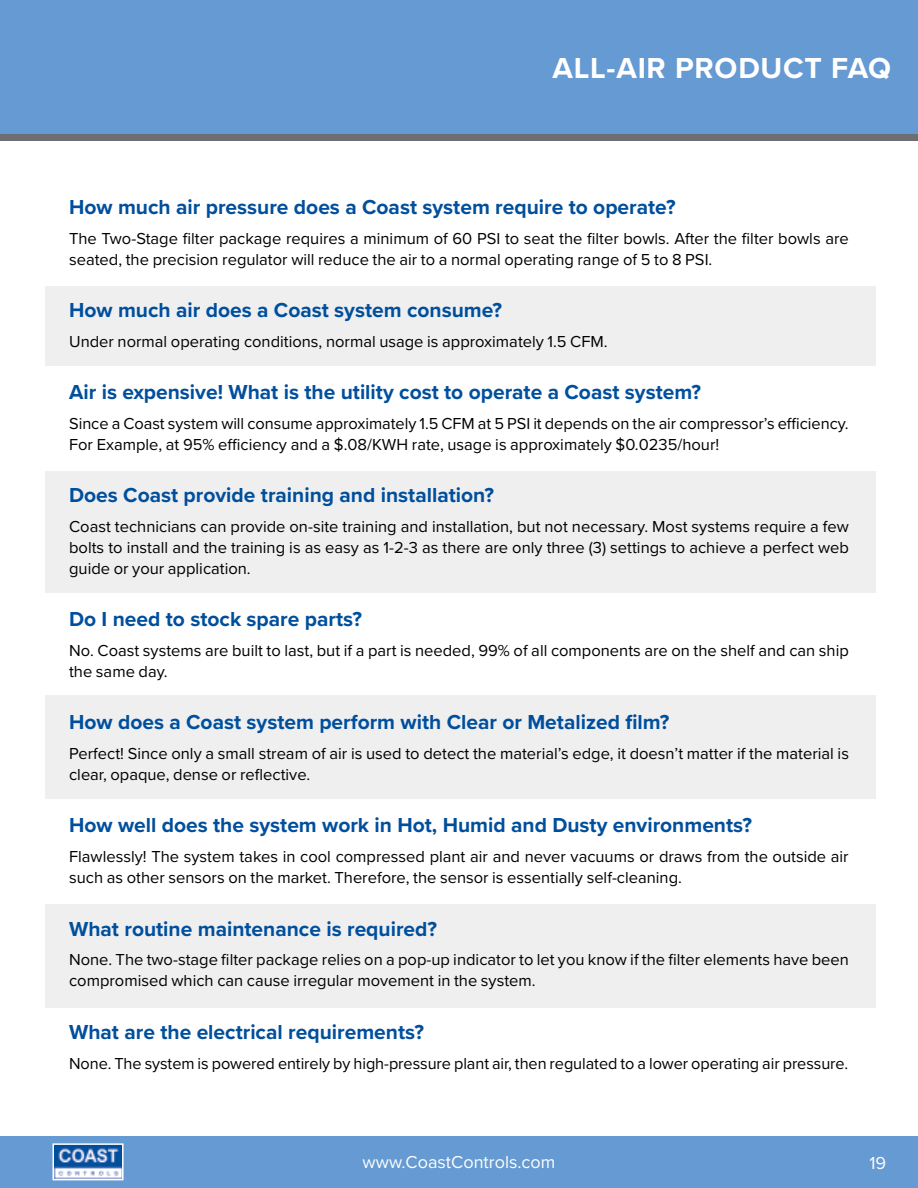
<style>
.page{position:relative;width:918px;height:1188px;background:#fff}
.page>*{position:absolute;margin:0;border:0;box-sizing:border-box;transform-origin:0 0}
.t1{font:700 30px "Proxima Nova";letter-spacing:.025em;color:#fff}
.t2{font:700 21px "Proxima Nova";color:#004f9d}
.t3{font:18px "Proxima Nova";color:#fff}
.t4{font:16.5px/21px "Proxima Nova";color:#000}
</style>
<div class="page">
<div style="left:0;top:134px;width:918px;height:6px;background:#6d6e71"></div>
<div style="left:0;top:0;width:918px;height:134px;background:#659ad2"></div>
<div style="left:0;top:1136px;width:918px;height:52px;background:#659ad2"></div>
<svg style="left:52px;top:1143px;width:72px;height:38px;background:#7ea1cc"></svg>
<div style="left:45px;top:286px;width:831px;height:79px;background:#efeff0"></div>
<div style="left:45px;top:471px;width:831px;height:121px;background:#efeff0"></div>
<div style="left:45px;top:696px;width:831px;height:103px;background:#efeff0"></div>
<div style="left:45px;top:904px;width:831px;height:104px;background:#efeff0"></div>
<h1 class="t1" style="left:553px;top:45px;width:340px">ALL-AIR PRODUCT FAQ</h1>
<p class="t2" style="left:69px;top:191px;width:608px">How much air pressure does a Coast system require to operate?</p>
<p class="t4" style="left:69px;top:227px;width:781px">The Two-Stage filter package requires a minimum of 60 PSI to seat the filter bowls. After the filter bowls are seated, the precision regulator will reduce the air to a normal operating range of 5 to 8 PSI.</p>
<p class="t2" style="left:69px;top:294px;width:435px">How much air does a Coast system consume?</p>
<p class="t4" style="left:69px;top:330px;width:540px">Under normal operating conditions, normal usage is approximately 1.5 CFM.</p>
<p class="t2" style="left:69px;top:376px;width:633px">Air is expensive! What is the utility cost to operate a Coast system?</p>
<p class="t4" style="left:69px;top:412px;width:781px">Since a Coast system will consume approximately 1.5 CFM at 5 PSI it depends on the air compressor’s efficiency.<br>For Example, at 95% efficiency and a $.08/KWH rate, usage is approximately $0.0235/hour!</p>
<p class="t2" style="left:69px;top:479px;width:427px">Does Coast provide training and installation?</p>
<p class="t4" style="left:69px;top:515px;width:781px;text-align:justify">Coast technicians can provide on-site training and installation, but not necessary. Most systems require a few bolts to install and the training is as easy as 1-2-3 as there are only three (3) settings to achieve a perfect web guide or your application.</p>
<p class="t2" style="left:69px;top:604px;width:295px">Do I need to stock spare parts?</p>
<p class="t4" style="left:69px;top:639px;width:781px">No. Coast systems are built to last, but if a part is needed, 99% of all components are on the shelf and can ship the same day.</p>
<p class="t2" style="left:69px;top:707px;width:602px">How does a Coast system perform with Clear or Metalized film?</p>
<p class="t4" style="left:69px;top:743px;width:781px">Perfect! Since only a small stream of air is used to detect the material’s edge, it doesn’t matter if the material is clear, opaque, dense or reflective.</p>
<p class="t2" style="left:69px;top:810px;width:685px">How well does the system work in Hot, Humid and Dusty environments?</p>
<p class="t4" style="left:69px;top:846px;width:781px">Flawlessly! The system takes in cool compressed plant air and never vacuums or draws from the outside air such as other sensors on the market. Therefore, the sensor is essentially self-cleaning.</p>
<p class="t2" style="left:69px;top:913px;width:370px">What routine maintenance is required?</p>
<p class="t4" style="left:69px;top:949px;width:781px">None. The two-stage filter package relies on a pop-up indicator to let you know if the filter elements have been compromised which can cause irregular movement in the system.</p>
<p class="t2" style="left:69px;top:1016px;width:356px">What are the electrical requirements?</p>
<p class="t4" style="left:69px;top:1052px;width:781px">None. The system is powered entirely by high-pressure plant air, then regulated to a lower operating air pressure.</p>
<p class="t3" style="left:363px;top:1149px;width:194px">www.CoastControls.com</p>
<p class="t3" style="left:870px;top:1150px;width:18px">19</p>
</div>
